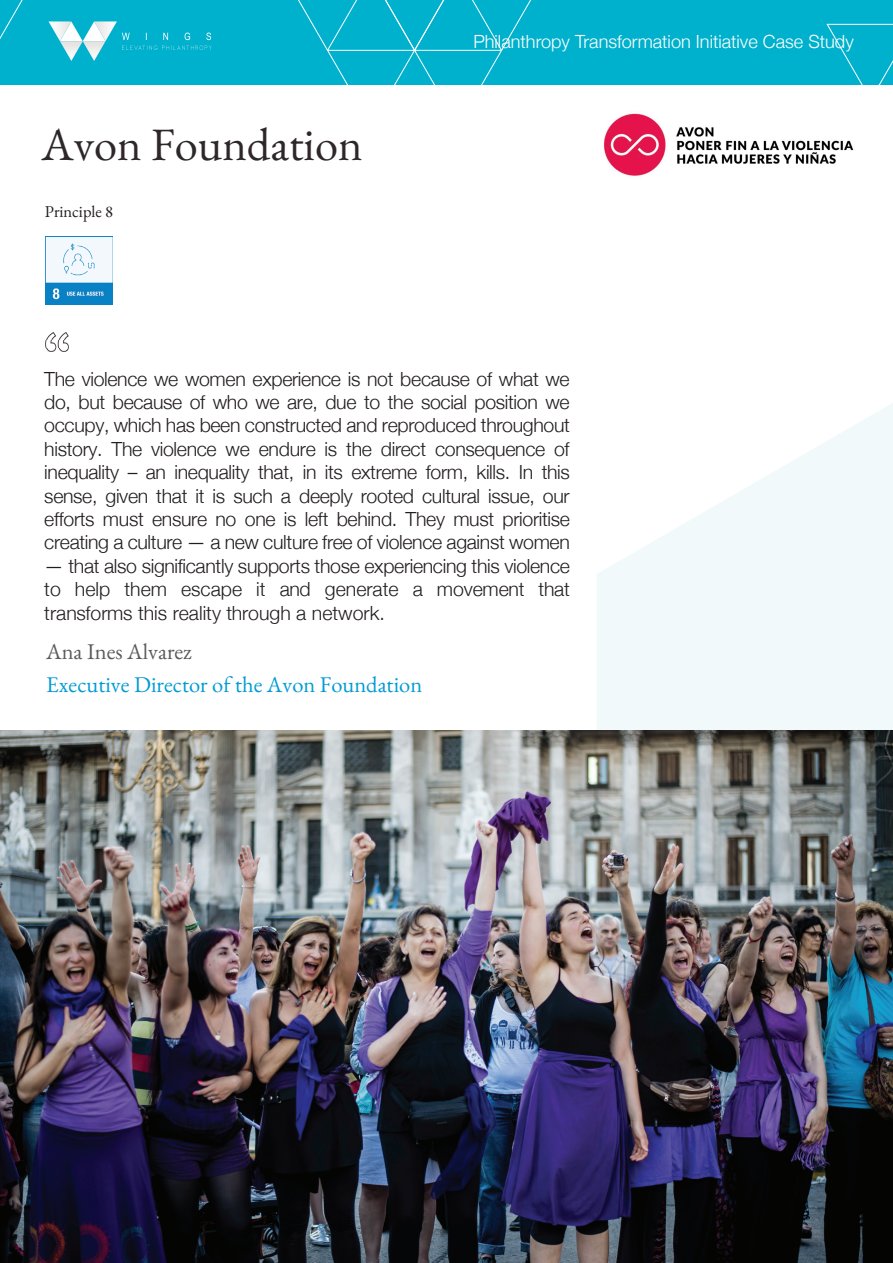
<style>
.page{position:relative;width:893px;height:1263px;background:#fff}
.page>*{position:absolute;margin:0;border:0;box-sizing:border-box;transform-origin:0 0}
.t1{font:46.5px "EB Garamond";color:#2d2729}
.t2{font:22.5px "EB Garamond";color:#009bd4}
.t3{font:22.5px "EB Garamond";color:#5a5a5c}
.t4{font:300 19.5px/23.4px "Helvetica Neue";letter-spacing:-.015em;color:#221d1e;text-align:justify}
.t5{font:300 18.15px "Helvetica Neue";color:#fff}
.t6{font:16.5px "EB Garamond";color:#211c1e}
</style>
<div class="page">
<svg style="left:598px;top:403px;width:295px;height:171px;fill:#f1f9fb"></svg>
<div style="left:597px;top:574px;width:296px;height:156px;background:#f1f9fb"></div>
<img style="left:45px;top:332px;width:23px;height:20px">
<img style="left:0;top:730px;width:893px;height:533px">
<div style="left:0;top:0;width:893px;height:84px;background:#00b1cd"></div>
<svg style="left:298px;top:0;width:233px;height:84px"></svg>
<svg style="left:827px;top:24px;width:66px;height:60px"></svg>
<svg style="left:106px;top:21px;width:11px;height:19px"></svg>
<svg style="left:67px;top:53px;width:9px;height:8px"></svg>
<svg style="left:89px;top:53px;width:10px;height:8px"></svg>
<svg style="left:0;top:0;width:106px;height:53px"></svg>
<svg style="left:122px;top:33px;width:90px;height:17px"></svg>
<img style="left:604px;top:113px;width:250px;height:63px">
<img style="left:45px;top:236px;width:68px;height:68px">
<h1 class="t1" style="left:42px;top:114px;width:322px">Avon Foundation</h1>
<p class="t6" style="left:45px;top:200px;width:70px">Principle 8</p>
<p class="t5" style="left:473px;top:27px;width:382px">Philanthropy Transformation Initiative Case Study</p>
<p class="t4" style="left:44px;top:365px;width:527px">The violence we women experience is not because of what we do, but because of who we are, due to the social position we occupy, which has been constructed and reproduced throughout history. The violence we endure is the direct consequence of inequality – an inequality that, in its extreme form, kills. In this sense, given that it is such a deeply rooted cultural issue, our efforts must ensure no one is left behind. They must prioritise creating a culture — a new culture free of violence against women</p>
<p class="t4" style="left:44px;top:553px;width:527px">— that also significantly supports those experiencing this violence to help them escape it and generate a movement that transforms this reality through a network.</p>
<p class="t3" style="left:46px;top:636px;width:147px">Ana Ines Alvarez</p>
<p class="t2" style="left:46px;top:670px;width:378px">Executive Director of the Avon Foundation</p>
</div>
